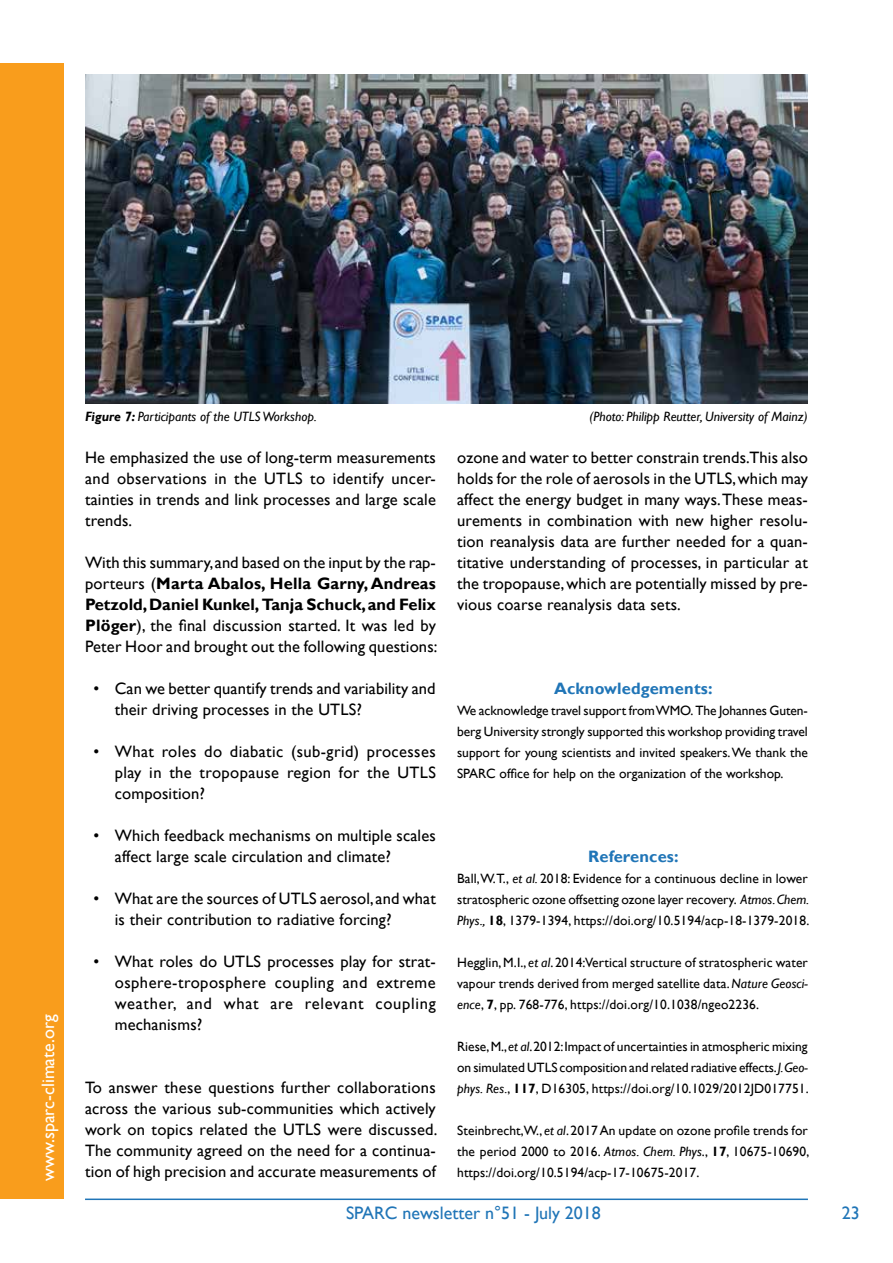
<style>
.page{position:relative;width:893px;height:1263px;background:#fff}
.page>*{position:absolute;margin:0;border:0;box-sizing:border-box;transform-origin:0 0}
.t1{font:18px "Gill Sans";color:#2075b7}
.t2{font:18px "Gill Sans";color:#fff}
.t3{font:16.5px/21px "Gill Sans";letter-spacing:.01em;color:#000;text-align:justify}
.t4{font:700 16.5px "Gill Sans";letter-spacing:.01em;color:#2075b7}
.t5{font:13.5px/21px "Gill Sans";letter-spacing:.01em;color:#000;text-align:justify}
.t6{font:italic 13.5px "Gill Sans";color:#000}
.s1{font-weight:700}
.s2{font-style:italic}
</style>
<div class="page">
<div style="left:0;top:64px;width:64px;height:1135px;background:#f99d1c"></div>
<hr style="left:85px;top:1198px;width:723px;height:2px;background:#2075b7">
<img style="left:85px;top:74px;width:723px;height:330px">
<p class="t2" style="left:38px;top:1181px;width:168px;rotate:-90deg">www.sparc-climate.org</p>
<p class="t6" style="left:85px;top:408px;width:233px"><span class="s1">Figure 7:</span> Participants of the UTLS Workshop.</p>
<p class="t6" style="left:589px;top:408px;width:220px">(Photo: Philipp Reutter, University of Mainz)</p>
<p class="t3" style="left:85px;top:447px;width:352px">He emphasized the use of long-term measurements and observations in the UTLS to identify uncer&shy;tainties in trends and link processes and large scale trends.</p>
<p class="t3" style="left:85px;top:552px;width:354px">With this summary, and based on the input by the rap&shy;porteurs (<span class="s1">Marta Abalos, Hella Garny, Andreas Petzold, Daniel Kunkel, Tanja Schuck, and Felix Plöger</span>), the final discussion started. It was led by Peter Hoor and brought out the following questions:</p>
<p class="t3" style="left:115px;top:678px;width:322px;text-indent:-21px">• Can we better quantify trends and variability and their driving processes in the UTLS?</p>
<p class="t3" style="left:115px;top:741px;width:323px;text-indent:-21px">• What roles do diabatic (sub-grid) processes play in the tropopause region for the UTLS composition?</p>
<p class="t3" style="left:115px;top:825px;width:323px;text-indent:-21px">• Which feedback mechanisms on multiple scales affect large scale circulation and climate?</p>
<p class="t3" style="left:115px;top:888px;width:323px;text-indent:-21px">• What are the sources of UTLS aerosol, and what is their contribution to radiative forcing?</p>
<p class="t3" style="left:115px;top:951px;width:323px;text-indent:-21px">• What roles do UTLS processes play for strat&shy;osphere-troposphere coupling and extreme weather, and what are relevant coupling mechanisms?</p>
<p class="t3" style="left:85px;top:1077px;width:354px">To answer these questions further collaborations across the various sub-communities which actively work on topics related the UTLS were discussed.<br>The community agreed on the need for a continua&shy;tion of high precision and accurate measurements of</p>
<p class="t3" style="left:457px;top:447px;width:352px">ozone and water to better constrain trends.This also holds for the role of aerosols in the UTLS, which may affect the energy budget in many ways. These meas&shy;urements in combination with new higher resolu&shy;tion reanalysis data are further needed for a quan&shy;titative understanding of processes, in particular at the tropopause, which are potentially missed by pre&shy;vious coarse reanalysis data sets.</p>
<p class="t4" style="left:554px;top:678px;width:160px">Acknowledgements:</p>
<p class="t5" style="left:457px;top:700px;width:352px">We acknowledge travel support from WMO. The Johannes Guten&shy;berg University strongly supported this workshop providing travel support for young scientists and invited speakers. We thank the SPARC office for help on the organization of the workshop.</p>
<p class="t4" style="left:588px;top:846px;width:92px">References:</p>
<p class="t5" style="left:457px;top:868px;width:354px">Ball,W.T., <span class="s2">et al.</span> 2018: Evidence for a continuous decline in lower stratospheric ozone offsetting ozone layer recovery. <span class="s2">Atmos. Chem.<br>Phys.,</span> <span class="s1">18</span>, 1379-1394, https://doi.org/10.5194/acp-18-1379-2018.</p>
<p class="t5" style="left:457px;top:952px;width:352px">Hegglin, M.I., <span class="s2">et al</span>. 2014:Vertical structure of stratospheric water vapour trends derived from merged satellite data. <span class="s2">Nature Geosci&shy;ence</span>, <span class="s1">7</span>, pp. 768-776, https://doi.org/10.1038/ngeo2236.</p>
<p class="t5" style="left:457px;top:1036px;width:353px">Riese, M., <span class="s2">et al</span>. 2012: Impact of uncertainties in atmospheric mixing on simulated UTLS composition and related radiative effects.<span class="s2">J.Geo&shy;phys. Res.</span>, <span class="s1">117</span>, D16305, https://doi.org/10.1029/2012JD017751.</p>
<p class="t5" style="left:457px;top:1120px;width:354px">Steinbrecht,W., <span class="s2">et al</span>. 2017 An update on ozone profile trends for the period 2000 to 2016. <span class="s2">Atmos. Chem. Phys</span>., <span class="s1">17</span>, 10675-10690, https://doi.org/10.5194/acp-17-10675-2017.</p>
<p class="t1" style="left:346px;top:1202px;width:256px">SPARC newsletter n°51 - July 2018</p>
<p class="t1" style="left:842px;top:1202px;width:19px">23</p>
</div>
